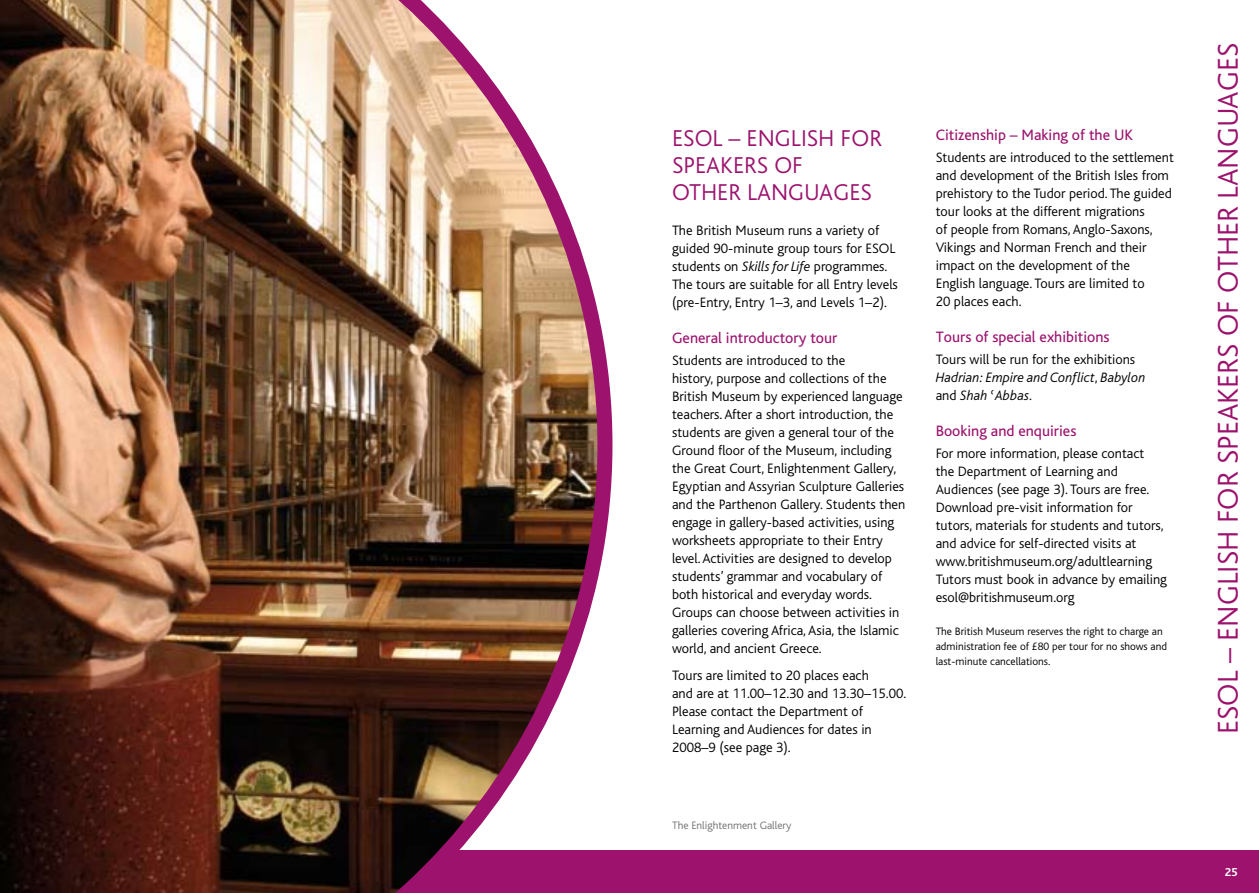
<style>
.page{position:relative;width:1259px;height:893px;background:#fff}
.page>*{position:absolute;margin:0;border:0;box-sizing:border-box;transform-origin:0 0}
.t1{font:300 30px "Bliss";color:#9c126d}
.t2{font:300 24px "Bliss";color:#9c126d}
.t3{font:15.75px "Bliss";color:#9c126d}
.t4{font:300 14.25px/18px "Bliss";color:#000}
.t5{font:italic 300 14.25px/18px "Bliss";color:#000}
.t6{font:700 12px "Bliss";color:#fff}
.t7{font:300 11.25px/15px "Bliss";color:#000}
.t8{font:300 11.25px "Bliss";color:#707173}
.s1{font-style:italic}
.s2{font-style:normal}
.s3{font-family:"Bliss Accents"}
</style>
<div class="page">
<div style="left:0;top:850px;width:629px;height:43px;background:#9c126d"></div>
<div style="left:629px;top:850px;width:630px;height:43px;background:#9c126d"></div>
<img style="left:0;top:0;width:612px;height:893px">
<h2 class="t2" style="left:672px;top:125px;width:99px">ESOL – English</h2>
<h2 class="t2" style="left:840px;top:125px;width:15px">for</h2>
<h2 class="t2" style="left:672px;top:152px;width:25px">Speakers</h2>
<h2 class="t2" style="left:774px;top:152px;width:15px">of</h2>
<h2 class="t2" style="left:672px;top:179px;width:31px">Other</h2>
<h2 class="t2" style="left:747px;top:179px;width:26px">Languages</h2>
<p class="t4" style="left:672px;top:221px;width:227px">The British Museum runs a variety of guided 90-minute group tours for ESOL students on <span class="s1">Skills for Life</span> programmes.<br>The tours are suitable for all Entry levels (pre-Entry, Entry 1–3, and Levels 1–2).</p>
<p class="t3" style="left:672px;top:329px;width:167px">General introductory tour</p>
<p class="t4" style="left:672px;top:352px;width:235px">Students are introduced to the<br>history, purpose and collections of the British Museum by experienced language teachers. After a short introduction, the students are given a general tour of the Ground floor of the Museum, including the Great Court, Enlightenment Gallery, Egyptian and Assyrian Sculpture Galleries and the Parthenon Gallery. Students then engage in gallery-based activities, using worksheets appropriate to their Entry level. Activities are designed to develop students’ grammar and vocabulary of both historical and everyday words.<br>Groups can choose between activities in galleries covering Africa, Asia, the Islamic world, and ancient Greece.</p>
<p class="t4" style="left:672px;top:666px;width:236px">Tours are limited to 20 places each<br>and are at 11.00–12.30 and 13.30–15.00.<br>Please contact the Department of<br>Learning and Audiences for dates in<br>2008–9 (see page 3).</p>
<p class="t8" style="left:672px;top:820px;width:121px">The Enlightenment Gallery</p>
<p class="t3" style="left:935px;top:126px;width:199px">Citizenship – Making of the UK</p>
<p class="t4" style="left:935px;top:148px;width:240px">Students are introduced to the settlement and development of the British Isles from prehistory to the Tudor period. The guided tour looks at the different migrations<br>of people from Romans, Anglo-Saxons, Vikings and Norman French and their impact on the development of the<br>English language. Tours are limited to<br>20 places each.</p>
<p class="t3" style="left:935px;top:328px;width:175px">Tours of special exhibitions</p>
<p class="t5" style="left:935px;top:351px;width:211px"><span class="s2">Tours will be run for the exhibitions<br></span>Hadrian: Empire and Conflict<span class="s2">,</span> Babylon <span class="s2">and</span> Shah <span class="s3">º</span>Abbas<span class="s2">.</span></p>
<p class="t3" style="left:935px;top:423px;width:142px">Booking and enquiries</p>
<p class="t4" style="left:935px;top:445px;width:233px">For more information, please contact<br>the Department of Learning and Audiences (see page 3). Tours are free.<br>Download pre-visit information for tutors, materials for students and tutors, and advice for self-directed visits at www.britishmuseum.org/adultlearning Tutors must book in advance by emailing esol@britishmuseum.org</p>
<p class="t7" style="left:935px;top:624px;width:233px">The British Museum reserves the right to charge an administration fee of £80 per tour for no shows and last-minute cancellations.</p>
<h1 class="t1" style="left:1212px;top:734px;width:693px;rotate:-90deg">ESOL – ENGLISH FOR SPEAKERS OF OTHER LANGUAGES</h1>
<p class="t6" style="left:1224px;top:866px;width:13px">25</p>
</div>
